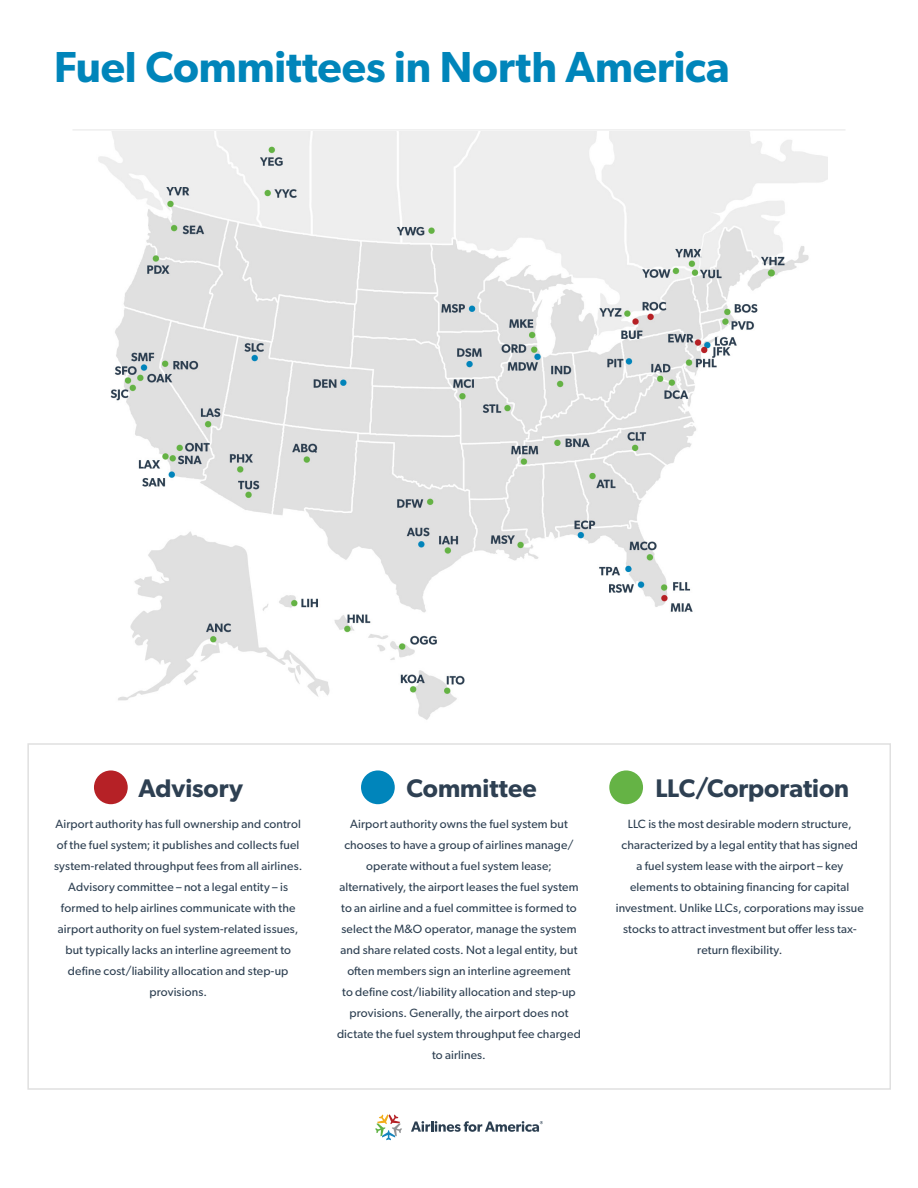
<style>
.page{position:relative;width:918px;height:1188px;background:#fff}
.page>*{position:absolute;margin:0;border:0;box-sizing:border-box;transform-origin:0 0}
.t1{font:600 43.5px "Gibson";letter-spacing:-.005em;color:#0085ba}
.t2{font:600 25.5px "Gibson";color:#2e4052}
.Tiny{font:12px/21px "Gibson";letter-spacing:.015em;color:#2e4052;text-align:center}
</style>
<div class="page">
<img style="left:98px;top:131px;width:729px;height:589px">
<hr style="left:72px;top:129px;width:774px;height:2px;background:#eee">
<div style="left:94px;top:770px;width:34px;height:34px;background:#b62126;border-radius:50%"></div>
<div style="left:361px;top:770px;width:34px;height:34px;background:#0085bb;border-radius:50%"></div>
<div style="left:609px;top:770px;width:34px;height:34px;background:#65b345;border-radius:50%"></div>
<div style="left:27px;top:743px;width:864px;height:347px;border:2px solid #e0e0e0"></div>
<svg style="left:375px;top:1114px;width:27px;height:26px"></svg>
<svg style="left:411px;top:1121px;width:132px;height:11px"></svg>
<p class="t1" style="left:54px;top:41px;width:677px">Fuel Committees in North America</p>
<p class="t2" style="left:138px;top:773px;width:106px">Advisory</p>
<p class="Tiny" style="left:54px;top:814px;width:250px">Airport authority has full ownership and control of the fuel system; it publishes and collects fuel system-related throughput fees from all airlines.<br>Advisory committee – not a legal entity – is formed to help airlines communicate with the airport authority on fuel system-related issues, but typically lacks an interline agreement to define cost/liability allocation and step-up provisions.</p>
<p class="t2" style="left:407px;top:773px;width:132px">Committee</p>
<p class="Tiny" style="left:337px;top:814px;width:245px">Airport authority owns the fuel system but chooses to have a group of airlines manage/ operate without a fuel system lease; alternatively, the airport leases the fuel system to an airline and a fuel committee is formed to select the M&amp;O operator, manage the system and share related costs. Not a legal entity, but often members sign an interline agreement<br>to define cost/liability allocation and step-up provisions. Generally, the airport does not dictate the fuel system throughput fee charged to airlines.</p>
<p class="t2" style="left:656px;top:773px;width:195px">LLC/Corporation</p>
<p class="Tiny" style="left:616px;top:814px;width:250px">LLC is the most desirable modern structure, characterized by a legal entity that has signed<br>a fuel system lease with the airport – key elements to obtaining financing for capital investment. Unlike LLCs, corporations may issue stocks to attract investment but offer less tax&shy;return flexibility.</p>
</div>
